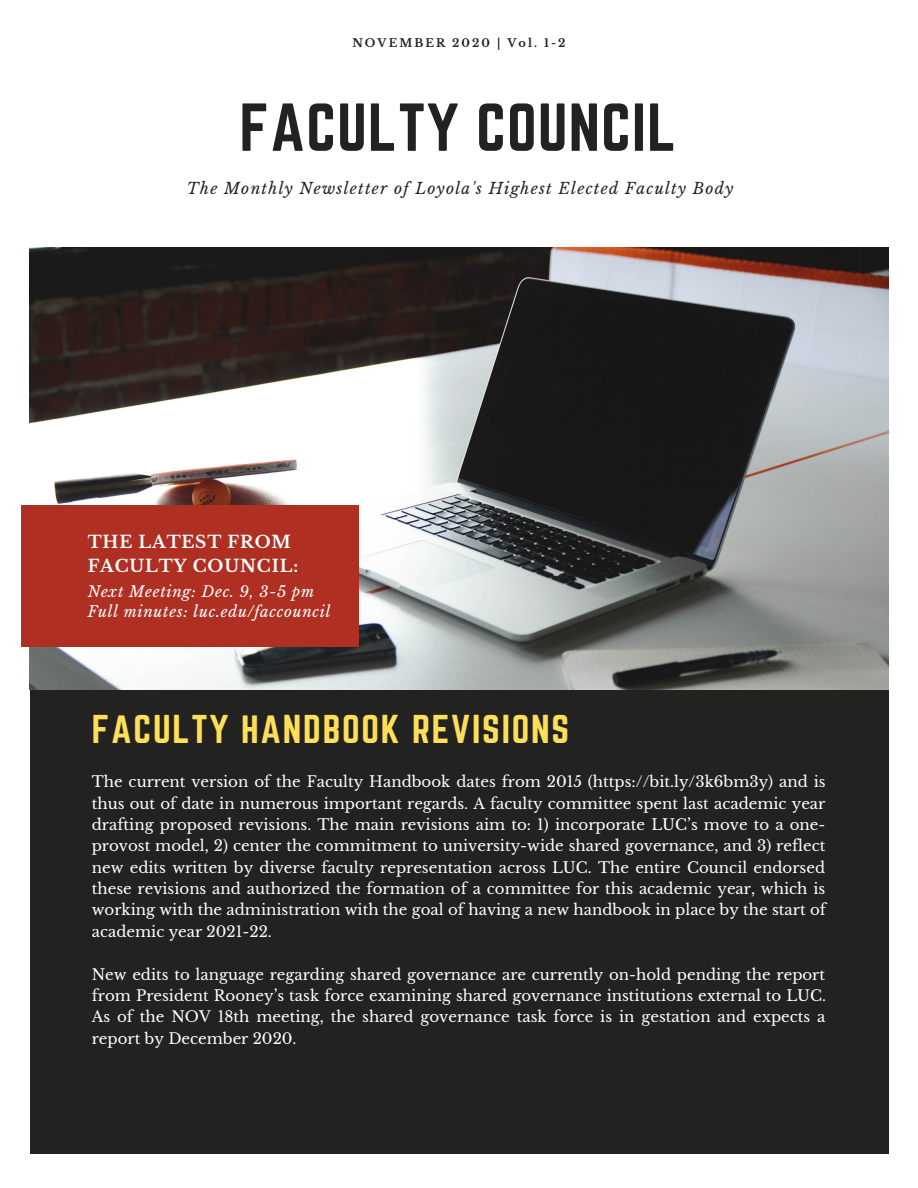
<style>
.page{position:relative;width:918px;height:1188px;background:#fff}
.page>*{position:absolute;margin:0;border:0;box-sizing:border-box;transform-origin:0 0}
.t1{font:59.25px "Norwester";letter-spacing:.02em;color:#222320}
.t2{font:35.25px "Norwester";letter-spacing:.05em;color:#ffde59}
.t3{font:700 16.95px/23.2px "Libre Baskerville";letter-spacing:.05em;color:#fff}
.t4{font:italic 15.45px "Libre Baskerville";letter-spacing:.08em;color:#222320}
.t5{font:15px/21.3px "Libre Baskerville";color:#fff;text-align:justify}
.t6{font:italic 15px/20.2px "Libre Baskerville";letter-spacing:.05em;color:#fff}
.t7{font:700 11.25px "Libre Baskerville";letter-spacing:.18em;color:#222320}
</style>
<div class="page">
<div style="left:30px;top:690px;width:858px;height:463px;background:#222320"></div>
<img style="left:30px;top:248px;width:858px;height:442px">
<div style="left:21px;top:505px;width:338px;height:142px;background:#af3023"></div>
<p class="t7" style="left:352px;top:36px;width:215px">NOVEMBER 2020 | Vol. 1-2</p>
<h1 class="t1" style="left:240px;top:99px;width:438px">FACULTY COUNCIL</h1>
<p class="t4" style="left:187px;top:179px;width:548px">The Monthly Newsletter of Loyola's Highest Elected Faculty Body</p>
<p class="t3" style="left:88px;top:531px;width:212px">THE LATEST FROM<br>FACULTY COUNCIL:</p>
<p class="t6" style="left:88px;top:582px;width:244px">Next Meeting: Dec. 9, 3-5 pm<br>Full minutes: luc.edu/faccouncil</p>
<h2 class="t2" style="left:92px;top:712px;width:479px">FACULTY HANDBOOK REVISIONS</h2>
<p class="t5" style="left:92px;top:771px;width:736px">The current version of the Faculty Handbook dates from 2015 (https://bit.ly/3k6bm3y) and is thus out of date in numerous important regards. A faculty committee spent last academic year drafting proposed revisions. The main revisions aim to: 1) incorporate LUC’s move to a one&shy;provost model, 2) center the commitment to university-wide shared governance, and 3) reflect new edits written by diverse faculty representation across LUC. The entire Council endorsed these revisions and authorized the formation of a committee for this academic year, which is working with the administration with the goal of having a new handbook in place by the start of academic year 2021-22.</p>
<p class="t5" style="left:92px;top:964px;width:736px">New edits to language regarding shared governance are currently on-hold pending the report from President Rooney’s task force examining shared governance institutions external to LUC.<br>As of the NOV 18th meeting, the shared governance task force is in gestation and expects a report by December 2020.</p>
</div>
